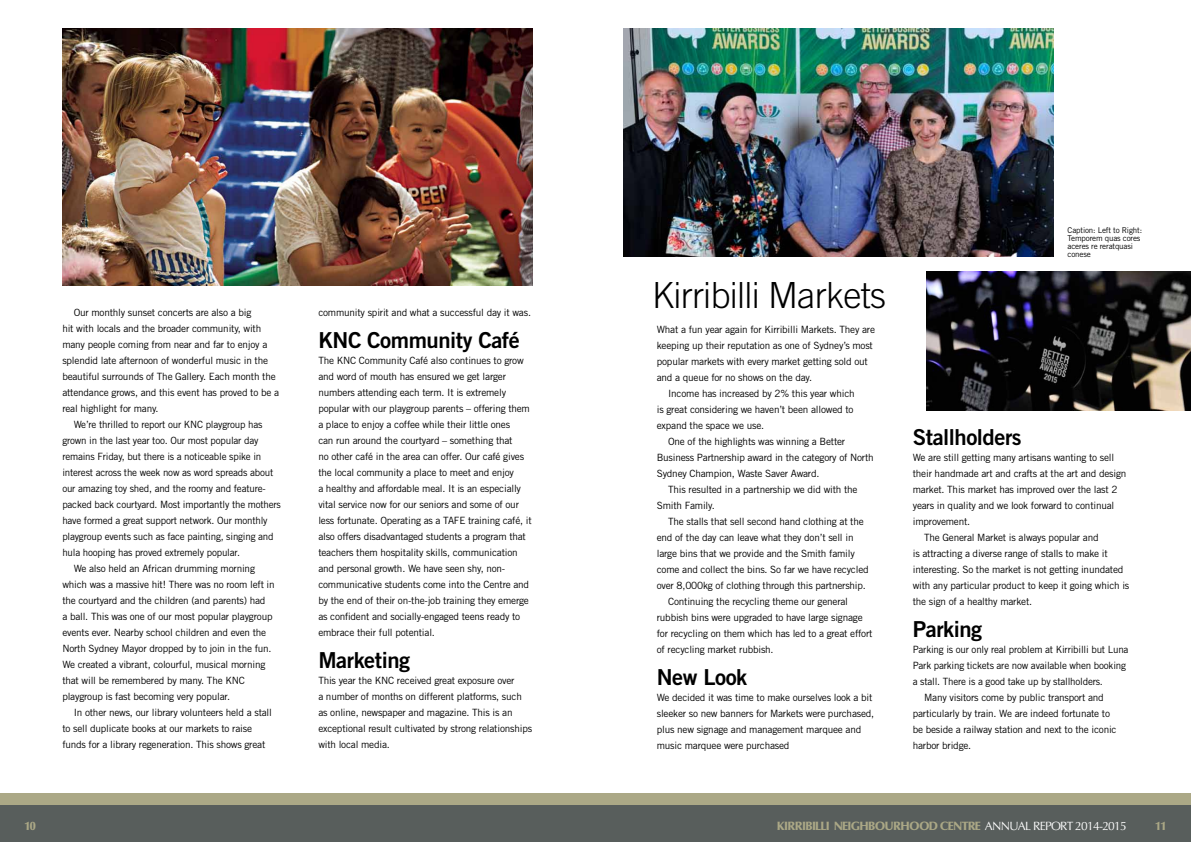
<style>
.page{position:relative;width:1191px;height:842px;background:#fff}
.page>*{position:absolute;margin:0;border:0;box-sizing:border-box;transform-origin:0 0}
.t1{font:300 36px "Trade Gothic LT Std";letter-spacing:-.02em;color:#000}
.t2{font:22px "Trade Gothic LT Std Bd 2";letter-spacing:-.02em;color:#000}
.t3{font:900 12px "Optima LT";letter-spacing:-.06em;color:#aba886}
.t4{font:10px/16px "Trade Gothic LT Std";letter-spacing:-.02em;color:#000}
.t5{font:8px/8px "Trade Gothic LT Std";letter-spacing:-.02em;color:#000}
.s1{font-weight:400;color:#fff}
</style>
<div class="page">
<div style="left:0;top:805px;width:1191px;height:37px;background:#585e5c"></div>
<div style="left:0;top:793px;width:1191px;height:12px;background:#aba886"></div>
<img style="left:926px;top:271px;width:265px;height:139px">
<img style="left:624px;top:28px;width:429px;height:229px">
<img style="left:62px;top:28px;width:471px;height:257px">
<p class="t4" style="left:74px;top:305px;width:179px">Our monthly sunset concerts are also a big</p>
<p class="t4" style="left:62px;top:321px;width:200px">hit with locals and the broader community, with</p>
<p class="t4" style="left:62px;top:337px;width:206px">many people coming from near and far to enjoy a</p>
<p class="t4" style="left:62px;top:353px;width:207px">splendid late afternoon of wonderful music in the</p>
<p class="t4" style="left:62px;top:369px;width:215px">beautiful surrounds of The Gallery. Each month the</p>
<p class="t4" style="left:62px;top:385px;width:218px">attendance grows, and this event has proved to be a</p>
<p class="t4" style="left:62px;top:401px;width:98px">real highlight for many.</p>
<p class="t4" style="left:74px;top:417px;width:190px">We’re thrilled to report our KNC playgroup has</p>
<p class="t4" style="left:62px;top:433px;width:197px">grown in the last year too. Our most popular day</p>
<p class="t4" style="left:62px;top:449px;width:200px">remains Friday, but there is a noticeable spike in</p>
<p class="t4" style="left:62px;top:465px;width:212px">interest across the week now as word spreads about</p>
<p class="t4" style="left:62px;top:481px;width:205px">our amazing toy shed, and the roomy and feature-</p>
<p class="t4" style="left:62px;top:497px;width:220px">packed back courtyard. Most importantly the mothers</p>
<p class="t4" style="left:62px;top:513px;width:207px">have formed a great support network. Our monthly</p>
<p class="t4" style="left:62px;top:529px;width:213px">playgroup events such as face painting, singing and</p>
<p class="t4" style="left:62px;top:545px;width:179px">hula hooping has proved extremely popular.</p>
<p class="t4" style="left:74px;top:561px;width:183px">We also held an African drumming morning</p>
<p class="t4" style="left:62px;top:577px;width:214px">which was a massive hit! There was no room left in</p>
<p class="t4" style="left:62px;top:593px;width:205px">the courtyard and the children (and parents) had</p>
<p class="t4" style="left:62px;top:609px;width:212px">a ball. This was one of our most popular playgroup</p>
<p class="t4" style="left:62px;top:625px;width:205px">events ever. Nearby school children and even the</p>
<p class="t4" style="left:62px;top:641px;width:211px">North Sydney Mayor dropped by to join in the fun.</p>
<p class="t4" style="left:62px;top:657px;width:204px">We created a vibrant, colourful, musical morning</p>
<p class="t4" style="left:62px;top:673px;width:184px">that will be remembered by many. The KNC</p>
<p class="t4" style="left:62px;top:689px;width:169px">playgroup is fast becoming very popular.</p>
<p class="t4" style="left:74px;top:705px;width:200px">In other news, our library volunteers held a stall</p>
<p class="t4" style="left:62px;top:721px;width:191px">to sell duplicate books at our markets to raise</p>
<p class="t4" style="left:62px;top:737px;width:204px">funds for a library regeneration. This shows great</p>
<p class="t4" style="left:318px;top:305px;width:214px">community spirit and what a successful day it was.</p>
<h2 class="t2" style="left:318px;top:327px;width:203px">KNC Community Café</h2>
<p class="t4" style="left:318px;top:353px;width:215px">The KNC Community Café also continues to grow and word of mouth has ensured we get larger numbers attending each term. It is extremely popular with our playgroup parents – offering them a place to enjoy a coffee while their little ones<br>can run around the courtyard – something that<br>no other café in the area can offer. Our café gives the local community a place to meet and enjoy<br>a healthy and affordable meal. It is an especially vital service now for our seniors and some of our less fortunate. Operating as a TAFE training café, it also offers disadvantaged students a program that teachers them hospitality skills, communication and personal growth. We have seen shy, non&shy;communicative students come into the Centre and by the end of their on-the-job training they emerge as confident and socially-engaged teens ready to embrace their full potential.</p>
<h2 class="t2" style="left:318px;top:647px;width:93px">Marketing</h2>
<p class="t4" style="left:318px;top:673px;width:215px">This year the KNC received great exposure over<br>a number of months on different platforms, such as online, newspaper and magazine. This is an exceptional result cultivated by strong relationships with local media.</p>
<h1 class="t1" style="left:652px;top:274px;width:235px">Kirribilli Markets</h1>
<p class="t4" style="left:657px;top:321px;width:220px">What a fun year again for Kirribilli Markets. They are</p>
<p class="t4" style="left:657px;top:337px;width:218px">keeping up their reputation as one of Sydney’s most</p>
<p class="t4" style="left:657px;top:353px;width:212px">popular markets with every market getting sold out</p>
<p class="t4" style="left:657px;top:369px;width:157px">and a queue for no shows on the day.</p>
<p class="t4" style="left:668px;top:385px;width:188px">Income has increased by 2% this year which</p>
<p class="t4" style="left:657px;top:401px;width:198px">is great considering we haven’t been allowed to</p>
<p class="t4" style="left:657px;top:417px;width:109px">expand the space we use.</p>
<p class="t4" style="left:668px;top:433px;width:179px">One of the highlights was winning a Better</p>
<p class="t4" style="left:657px;top:449px;width:218px">Business Partnership award in the category of North</p>
<p class="t4" style="left:657px;top:465px;width:164px">Sydney Champion, Waste Saver Award.</p>
<p class="t4" style="left:668px;top:481px;width:191px">This resulted in a partnership we did with the</p>
<p class="t4" style="left:657px;top:497px;width:59px">Smith Family.</p>
<p class="t4" style="left:668px;top:513px;width:197px">The stalls that sell second hand clothing at the</p>
<p class="t4" style="left:657px;top:529px;width:198px">end of the day can leave what they don’t sell in</p>
<p class="t4" style="left:657px;top:545px;width:199px">large bins that we provide and the Smith family</p>
<p class="t4" style="left:657px;top:561px;width:213px">come and collect the bins. So far we have recycled</p>
<p class="t4" style="left:657px;top:577px;width:211px">over 8,000kg of clothing through this partnership.</p>
<p class="t4" style="left:668px;top:593px;width:181px">Continuing the recycling theme our general</p>
<p class="t4" style="left:657px;top:609px;width:207px">rubbish bins were upgraded to have large signage</p>
<p class="t4" style="left:657px;top:625px;width:217px">for recycling on them which has led to a great effort</p>
<p class="t4" style="left:657px;top:641px;width:118px">of recycling market rubbish.</p>
<h2 class="t2" style="left:657px;top:663px;width:92px">New Look</h2>
<p class="t4" style="left:657px;top:689px;width:219px">We decided it was time to make ourselves look a bit sleeker so new banners for Markets were purchased, plus new signage and management marquee and music marquee were purchased</p>
<p class="t5" style="left:1067px;top:226px;width:76px">Caption: Left to Right:<br>Temporem quas cores aceres re reratquasi conese</p>
<h2 class="t2" style="left:912px;top:423px;width:110px">Stallholders</h2>
<p class="t4" style="left:912px;top:449px;width:203px">We are still getting many artisans wanting to sell</p>
<p class="t4" style="left:912px;top:465px;width:215px">their handmade art and crafts at the art and design</p>
<p class="t4" style="left:912px;top:481px;width:206px">market. This market has improved over the last 2</p>
<p class="t4" style="left:912px;top:497px;width:203px">years in quality and we look forward to continual</p>
<p class="t4" style="left:912px;top:513px;width:59px">improvement.</p>
<p class="t4" style="left:924px;top:529px;width:176px">The General Market is always popular and</p>
<p class="t4" style="left:912px;top:545px;width:196px">is attracting a diverse range of stalls to make it</p>
<p class="t4" style="left:912px;top:561px;width:212px">interesting. So the market is not getting inundated</p>
<p class="t4" style="left:912px;top:577px;width:218px">with any particular product to keep it going which is</p>
<p class="t4" style="left:912px;top:593px;width:121px">the sign of a healthy market.</p>
<h2 class="t2" style="left:912px;top:615px;width:71px">Parking</h2>
<p class="t4" style="left:912px;top:641px;width:217px">Parking is our only real problem at Kirribilli but Luna</p>
<p class="t4" style="left:912px;top:657px;width:215px">Park parking tickets are now available when booking</p>
<p class="t4" style="left:912px;top:673px;width:192px">a stall. There is a good take up by stallholders.</p>
<p class="t4" style="left:924px;top:689px;width:181px">Many visitors come by public transport and</p>
<p class="t4" style="left:912px;top:705px;width:199px">particularly by train. We are indeed fortunate to</p>
<p class="t4" style="left:912px;top:721px;width:205px">be beside a railway station and next to the iconic</p>
<p class="t4" style="left:912px;top:737px;width:60px">harbor bridge.</p>
<p class="t3" style="left:24px;top:819px;width:13px">10</p>
<p class="t3" style="left:777px;top:819px;width:351px">KIRRIBILLI NEIGHBOURHOOD CENTRE <span class="s1">ANNUAL REPORT 2014-2015</span></p>
<p class="t3" style="left:1155px;top:819px;width:13px">11</p>
</div>
